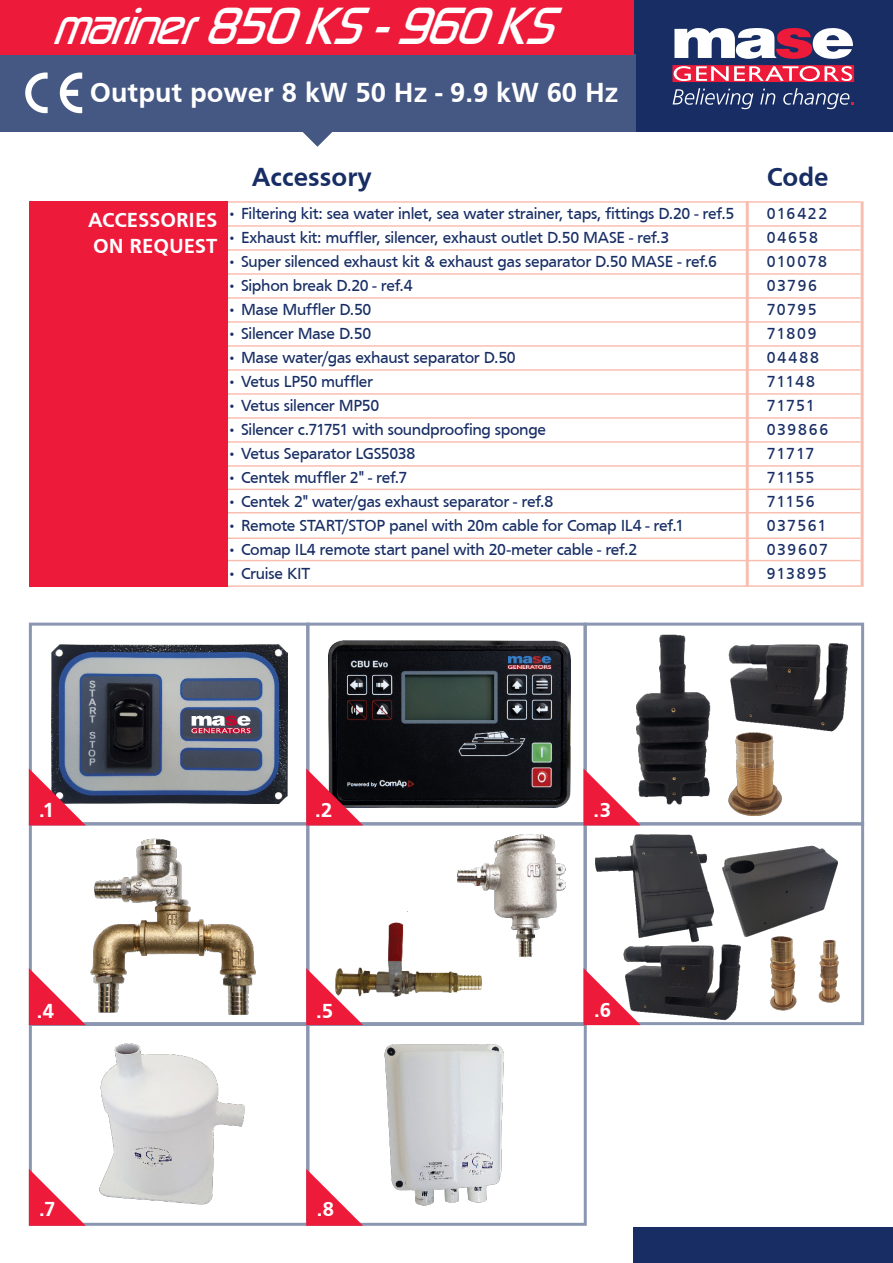
<style>
.page{position:relative;width:893px;height:1263px;background:#fff}
.page>*{position:absolute;margin:0;border:0;box-sizing:border-box;transform-origin:0 0}
._01_Modello{font:italic 49.5px "Bazouk SSK";color:#fff}
._03_Modello_retro{font:700 28.5px "Frutiger";color:#fff}
.t1{font:700 27px "Frutiger";color:#172d64}
.t2{font:700 21px "Frutiger";letter-spacing:-.005em;color:#fff}
._17_Asterisco{font:16.5px "Frutiger";letter-spacing:-.02em;color:#172d64}
._17_Asterisco-2{font:16.5px/24px "Frutiger";letter-spacing:.09em;color:#172d64}
</style>
<div class="page">
<div style="left:634px;top:0;width:259px;height:132px;background:#172d64"></div>
<svg style="left:674px;top:28px;width:179px;height:31px"></svg>
<svg style="left:672px;top:65px;width:182px;height:17px;background:#f05e74"></svg>
<svg style="left:673px;top:88px;width:80px;height:21px"></svg>
<svg style="left:760px;top:89px;width:15px;height:15px"></svg>
<svg style="left:783px;top:88px;width:71px;height:21px"></svg>
<div style="left:0;top:54px;width:636px;height:78px;background:#455783"></div>
<svg style="left:60px;top:73px;width:22px;height:40px"></svg>
<svg style="left:25px;top:73px;width:23px;height:41px"></svg>
<div style="left:0;top:0;width:634px;height:54px;background:#ed1a3a"></div>
<svg style="left:303px;top:132px;width:29px;height:15px"></svg>
<hr style="left:746px;top:201px;width:3px;height:386px;background:#fabeb1">
<hr style="left:861px;top:201px;width:3px;height:386px;background:#fabeb1">
<hr style="left:218px;top:225px;width:643px;height:2px;background:#fabeb1">
<hr style="left:218px;top:201px;width:643px;height:2px;background:#fabeb1">
<hr style="left:218px;top:393px;width:643px;height:2px;background:#fabeb1">
<hr style="left:218px;top:369px;width:643px;height:2px;background:#fabeb1">
<hr style="left:218px;top:465px;width:643px;height:2px;background:#fabeb1">
<hr style="left:218px;top:345px;width:643px;height:2px;background:#fabeb1">
<hr style="left:218px;top:321px;width:643px;height:2px;background:#fabeb1">
<hr style="left:218px;top:297px;width:643px;height:2px;background:#fabeb1">
<hr style="left:218px;top:273px;width:643px;height:2px;background:#fabeb1">
<hr style="left:218px;top:249px;width:643px;height:2px;background:#fabeb1">
<hr style="left:218px;top:441px;width:643px;height:2px;background:#fabeb1">
<hr style="left:218px;top:417px;width:643px;height:2px;background:#fabeb1">
<div style="left:634px;top:1228px;width:259px;height:35px;background:#172d64"></div>
<div style="left:306px;top:1023px;width:281px;height:203px;border:3px solid #8b96b1"></div>
<div style="left:29px;top:1023px;width:280px;height:203px;border:3px solid #8b96b1"></div>
<div style="left:584px;top:822px;width:280px;height:203px;border:3px solid #8b96b1"></div>
<div style="left:29px;top:822px;width:280px;height:203px;border:3px solid #8b96b1"></div>
<div style="left:584px;top:623px;width:280px;height:202px;border:3px solid #8b96b1"></div>
<div style="left:306px;top:623px;width:281px;height:202px;border:3px solid #8b96b1"></div>
<img style="left:329px;top:641px;width:242px;height:166px">
<div style="left:29px;top:623px;width:280px;height:202px;border:3px solid #8b96b1"></div>
<img style="left:51px;top:644px;width:236px;height:160px">
<div style="left:306px;top:822px;width:281px;height:203px;border:3px solid #8b96b1"></div>
<svg style="left:29px;top:768px;width:57px;height:57px;background:#b45167"></svg>
<svg style="left:29px;top:968px;width:57px;height:57px"></svg>
<svg style="left:29px;top:1169px;width:34px;height:57px"></svg>
<svg style="left:306px;top:768px;width:57px;height:57px;background:#9c3546"></svg>
<svg style="left:306px;top:968px;width:57px;height:57px"></svg>
<svg style="left:306px;top:1169px;width:57px;height:57px"></svg>
<svg style="left:584px;top:768px;width:57px;height:57px"></svg>
<svg style="left:584px;top:968px;width:14px;height:57px"></svg>
<img style="left:610px;top:634px;width:101px;height:183px">
<img style="left:728px;top:643px;width:120px;height:89px">
<img style="left:703px;top:721px;width:89px;height:103px">
<img style="left:325px;top:834px;width:248px;height:189px">
<img style="left:586px;top:825px;width:137px;height:125px">
<img style="left:598px;top:935px;width:156px;height:91px">
<img style="left:718px;top:842px;width:120px;height:96px">
<img style="left:755px;top:932px;width:85px;height:79px">
<img style="left:63px;top:1043px;width:207px;height:183px">
<img style="left:371px;top:1025px;width:147px;height:201px">
<img style="left:79px;top:825px;width:199px;height:190px">
<hr style="left:218px;top:489px;width:643px;height:1px;background:#fabeb1">
<hr style="left:218px;top:512px;width:643px;height:1px;background:#fabeb1">
<hr style="left:218px;top:537px;width:643px;height:2px;background:#fabeb1">
<hr style="left:218px;top:560px;width:643px;height:1px;background:#fabeb1">
<hr style="left:218px;top:585px;width:643px;height:2px;background:#fabeb1">
<div style="left:29px;top:201px;width:198px;height:386px;background:#ed1a3a"></div>
<p class="_01_Modello" style="left:53px;top:2px;width:519px">mariner850KS-960KS</p>
<p class="_03_Modello_retro" style="left:90px;top:76px;width:530px">Output power 8 kW 50 Hz - 9.9 kW 60 Hz</p>
<p class="t2" style="left:88px;top:208px;width:131px">ACCESSORIES</p>
<p class="t2" style="left:93px;top:234px;width:126px">ON REQUEST</p>
<p class="t1" style="left:252px;top:161px;width:122px">Accessory</p>
<p class="_17_Asterisco" style="left:227px;top:204px;width:509px">• Filtering kit: sea water inlet, sea water strainer, taps, fittings D.20 - ref.5</p>
<p class="_17_Asterisco" style="left:227px;top:228px;width:444px">• Exhaust kit: muffler, silencer, exhaust outlet D.50 MASE - ref.3</p>
<p class="_17_Asterisco" style="left:227px;top:252px;width:491px">• Super silenced exhaust kit &amp; exhaust gas separator D.50 MASE - ref.6</p>
<p class="_17_Asterisco" style="left:227px;top:276px;width:187px">• Siphon break D.20 - ref.4</p>
<p class="_17_Asterisco" style="left:227px;top:300px;width:146px">• Mase Muffler D.50</p>
<p class="_17_Asterisco" style="left:227px;top:324px;width:145px">• Silencer Mase D.50</p>
<p class="_17_Asterisco" style="left:227px;top:348px;width:290px">• Mase water/gas exhaust separator D.50</p>
<p class="_17_Asterisco" style="left:227px;top:372px;width:147px">• Vetus LP50 muffler</p>
<p class="_17_Asterisco" style="left:227px;top:396px;width:154px">• Vetus silencer MP50</p>
<p class="_17_Asterisco" style="left:227px;top:420px;width:320px">• Silencer c.71751 with soundproofing sponge</p>
<p class="_17_Asterisco" style="left:227px;top:444px;width:190px">• Vetus Separator LGS5038</p>
<p class="_17_Asterisco" style="left:227px;top:468px;width:182px">• Centek muffler 2" - ref.7</p>
<p class="_17_Asterisco" style="left:227px;top:492px;width:328px">• Centek 2" water/gas exhaust separator - ref.8</p>
<p class="_17_Asterisco" style="left:227px;top:516px;width:458px">• Remote START/STOP panel with 20m cable for Comap IL4 - ref.1</p>
<p class="_17_Asterisco" style="left:227px;top:540px;width:412px">• Comap IL4 remote start panel with 20-meter cable - ref.2</p>
<p class="_17_Asterisco" style="left:227px;top:564px;width:84px">• Cruise KIT</p>
<p class="t1" style="left:767px;top:161px;width:64px">Code</p>
<p class="_17_Asterisco-2" style="left:767px;top:201px;width:63px">016422<br>04658<br>010078<br>03796<br>70795<br>71809<br>04488<br>71148<br>71751<br>039866<br>71717<br>71155<br>71156<br>037561<br>039607<br>913895</p>
<p class="t2" style="left:39px;top:798px;width:17px">.1</p>
<p class="t2" style="left:315px;top:798px;width:19px">.2</p>
<p class="t2" style="left:594px;top:798px;width:19px">.3</p>
<p class="t2" style="left:37px;top:998px;width:19px">.4</p>
<p class="t2" style="left:316px;top:998px;width:19px">.5</p>
<p class="t2" style="left:594px;top:998px;width:18px">.6</p>
<p class="t2" style="left:39px;top:1197px;width:18px">.7</p>
<p class="t2" style="left:317px;top:1197px;width:19px">.8</p>
</div>
